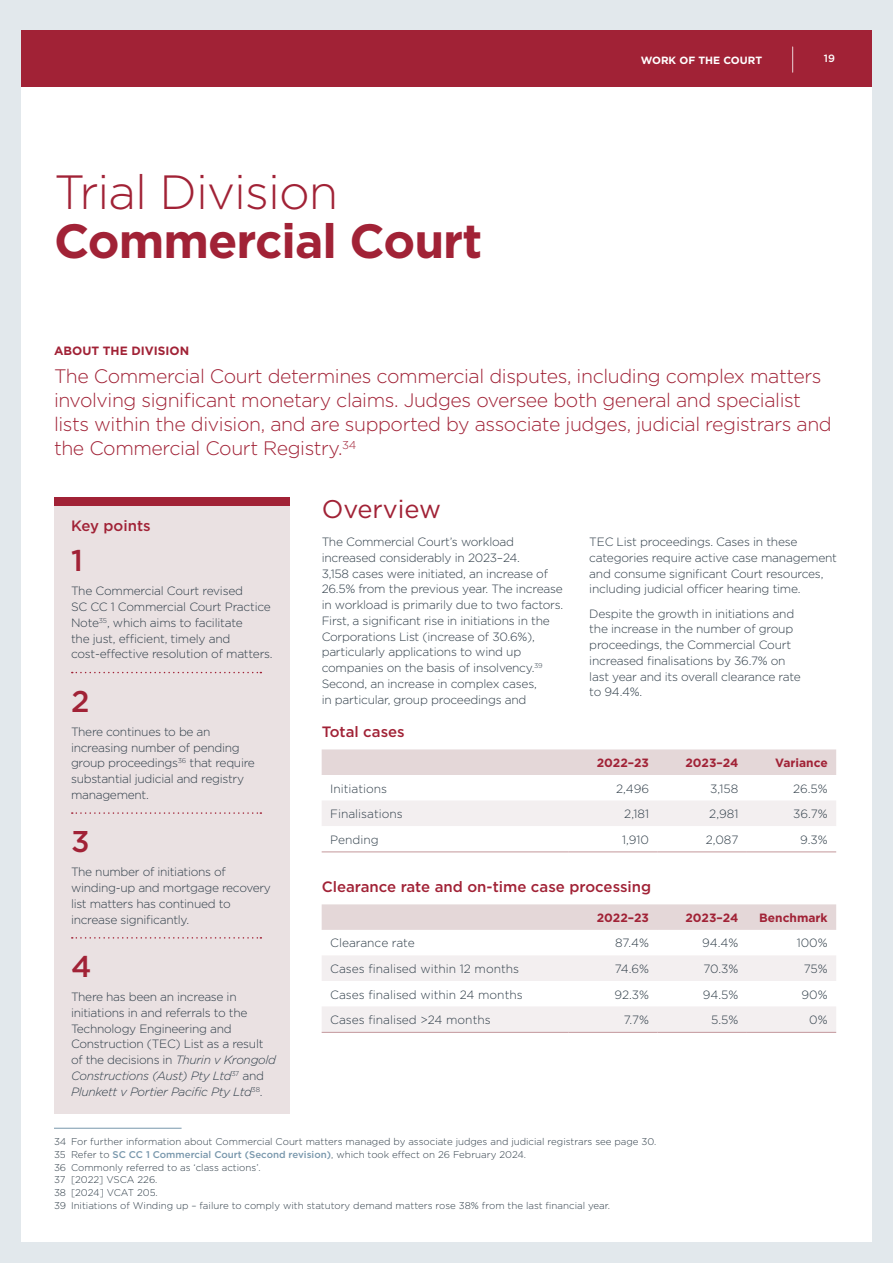
<style>
.page{position:relative;width:893px;height:1263px;background:#e2e8ec}
.page>*{position:absolute;margin:0;border:0;box-sizing:border-box;transform-origin:0 0}
.t1{font:700 48px "Gotham";letter-spacing:-.02em;color:#a12236}
.t2{font:300 48px "Gotham";letter-spacing:-.02em;color:#a12236}
.t3{font:500 30px "Gotham";color:#a12236}
.t4{font:25.5px "Gotham";color:#a12236}
.t5{font:300 19.5px/24px "Gotham";letter-spacing:-.02em;color:#a12236}
.t6{font:500 15px "Gotham";color:#a12236}
.t7{font:300 12px/15.8px "Gotham";letter-spacing:-.02em;color:#303e49}
.t8{font:300 12px "Gotham";color:#303e49}
.t9{font:700 12px "Gotham";color:#a12236}
.t10{font:700 10.5px "Gotham";color:#fff}
.t11{font:500 10.5px "Gotham";color:#fff}
.t12{font:300 9.75px/12.8px "Gotham";color:#303e49}
.s1{font-style:italic}
.s2{font-weight:500;color:#7897ac}
</style>
<div class="page">
<div style="left:21px;top:87px;width:851px;height:1155px;background:#fff"></div>
<div style="left:21px;top:30px;width:851px;height:57px;background:#a12236"></div>
<div style="left:54px;top:506px;width:235px;height:607px;background:#eae1e2"></div>
<div style="left:54px;top:497px;width:235px;height:9px;background:#a12236"></div>
<svg style="left:792px;top:47px;width:1px;height:25px"></svg>
<hr style="left:54px;top:1128px;width:128px;height:1px;background:#7897ac">
<svg style="left:72px;top:672px;width:189px;height:1px"></svg>
<svg style="left:72px;top:812px;width:189px;height:2px"></svg>
<svg style="left:72px;top:937px;width:189px;height:2px"></svg>
<svg style="left:322px;top:749px;width:514px;height:77px"></svg>
<hr style="left:322px;top:851px;width:246px;height:1px;background:#c3979b">
<hr style="left:568px;top:851px;width:90px;height:1px;background:#c3979b">
<hr style="left:658px;top:851px;width:89px;height:1px;background:#c3979b">
<hr style="left:747px;top:851px;width:89px;height:1px;background:#c3979b">
<svg style="left:322px;top:904px;width:514px;height:128px"></svg>
<hr style="left:322px;top:1032px;width:246px;height:1px;background:#c3979b">
<hr style="left:568px;top:1032px;width:90px;height:1px;background:#c3979b">
<hr style="left:658px;top:1032px;width:89px;height:1px;background:#c3979b">
<hr style="left:747px;top:1032px;width:89px;height:1px;background:#c3979b">
<h1 class="t2" style="left:54px;top:161px;width:286px">Trial Division</h1>
<h1 class="t1" style="left:54px;top:209px;width:430px">Commercial Court</h1>
<p class="t10" style="left:641px;top:53px;width:123px">WORK OF THE COURT</p>
<p class="t11" style="left:824px;top:52px;width:13px">19</p>
<p class="t9" style="left:54px;top:343px;width:137px">ABOUT THE DIVISION</p>
<p class="t5" style="left:54px;top:364px;width:779px">The Commercial Court determines commercial disputes, including complex matters involving significant monetary claims. Judges oversee both general and specialist lists within the division, and are supported by associate judges, judicial registrars and the Commercial Court Registry.<sup>34</sup></p>
<p class="t6" style="left:71px;top:515px;width:81px">Key points</p>
<h2 class="t3" style="left:71px;top:541px;width:13px">1</h2>
<p class="t7" style="left:71px;top:583px;width:203px">The Commercial Court revised<br>SC CC 1 Commercial Court Practice Note<sup>35</sup>, which aims to facilitate<br>the just, efficient, timely and cost-effective resolution of matters.</p>
<h2 class="t3" style="left:71px;top:681px;width:20px">2</h2>
<p class="t7" style="left:71px;top:723px;width:185px">There continues to be an increasing number of pending group proceedings<sup>36</sup> that require substantial judicial and registry management.</p>
<h2 class="t3" style="left:71px;top:822px;width:20px">3</h2>
<p class="t7" style="left:71px;top:864px;width:201px">The number of initiations of winding-up and mortgage recovery list matters has continued to increase significantly.</p>
<h2 class="t3" style="left:71px;top:947px;width:22px">4</h2>
<p class="t7" style="left:71px;top:989px;width:207px">There has been an increase in initiations in and referrals to the Technology Engineering and Construction (TEC) List as a result of the decisions in <span class="s1">Thurin v Krongold Constructions (Aust) Pty Ltd</span><sup>37</sup> and <span class="s1">Plunkett v Portier Pacific Pty Ltd</span><sup>38</sup>.</p>
<h3 class="t4" style="left:322px;top:492px;width:121px">Overview</h3>
<p class="t7" style="left:322px;top:534px;width:243px">The Commercial Court’s workload increased considerably in 2023–24.<br>3,158 cases were initiated, an increase of 26.5% from the previous year. The increase in workload is primarily due to two factors.<br>First, a significant rise in initiations in the Corporations List (increase of 30.6%), particularly applications to wind up companies on the basis of insolvency.<sup>39<br></sup>Second, an increase in complex cases,<br>in particular, group proceedings and</p>
<p class="t7" style="left:589px;top:534px;width:249px">TEC List proceedings. Cases in these categories require active case management and consume significant Court resources, including judicial officer hearing time.</p>
<p class="t7" style="left:589px;top:605px;width:213px">Despite the growth in initiations and the increase in the number of group proceedings, the Commercial Court increased finalisations by 36.7% on last year and its overall clearance rate to 94.4%.</p>
<p class="t6" style="left:322px;top:722px;width:85px">Total cases</p>
<p class="t9" style="left:597px;top:755px;width:54px">2022–23</p>
<p class="t9" style="left:685px;top:755px;width:54px">2023–24</p>
<p class="t9" style="left:775px;top:755px;width:54px">Variance</p>
<p class="t8" style="left:330px;top:781px;width:59px">Initiations</p>
<p class="t7" style="left:616px;top:780px;width:35px">2,496</p>
<p class="t7" style="left:710px;top:780px;width:30px">3,158</p>
<p class="t7" style="left:793px;top:780px;width:36px">26.5%</p>
<p class="t8" style="left:330px;top:806px;width:74px">Finalisations</p>
<p class="t7" style="left:624px;top:806px;width:26px">2,181</p>
<p class="t7" style="left:709px;top:806px;width:31px">2,981</p>
<p class="t7" style="left:793px;top:806px;width:36px">36.7%</p>
<p class="t8" style="left:330px;top:832px;width:50px">Pending</p>
<p class="t7" style="left:622px;top:831px;width:29px">1,910</p>
<p class="t7" style="left:706px;top:831px;width:34px">2,087</p>
<p class="t7" style="left:800px;top:831px;width:29px">9.3%</p>
<p class="t6" style="left:322px;top:877px;width:331px">Clearance rate and on-time case processing</p>
<p class="t9" style="left:597px;top:910px;width:54px">2022–23</p>
<p class="t9" style="left:685px;top:910px;width:54px">2023–24</p>
<p class="t9" style="left:759px;top:910px;width:70px">Benchmark</p>
<p class="t8" style="left:330px;top:936px;width:86px">Clearance rate</p>
<p class="t7" style="left:615px;top:935px;width:35px">87.4%</p>
<p class="t7" style="left:702px;top:935px;width:38px">94.4%</p>
<p class="t7" style="left:797px;top:935px;width:32px">100%</p>
<p class="t8" style="left:330px;top:961px;width:191px">Cases finalised within 12 months</p>
<p class="t7" style="left:615px;top:960px;width:36px">74.6%</p>
<p class="t7" style="left:703px;top:960px;width:37px">70.3%</p>
<p class="t7" style="left:804px;top:960px;width:25px">75%</p>
<p class="t8" style="left:330px;top:987px;width:194px">Cases finalised within 24 months</p>
<p class="t7" style="left:614px;top:986px;width:36px">92.3%</p>
<p class="t7" style="left:703px;top:986px;width:37px">94.5%</p>
<p class="t7" style="left:802px;top:986px;width:28px">90%</p>
<p class="t8" style="left:330px;top:1012px;width:162px">Cases finalised &gt;24 months</p>
<p class="t7" style="left:624px;top:1011px;width:27px">7.7%</p>
<p class="t7" style="left:711px;top:1011px;width:29px">5.5%</p>
<p class="t7" style="left:809px;top:1011px;width:20px">0%</p>
<p class="t12" style="left:54px;top:1135px;width:604px">34 For further information about Commercial Court matters managed by associate judges and judicial registrars see page 30.<br>35 Refer to <span class="s2">SC CC 1 Commercial Court (Second revision)</span>, which took effect on 26 February 2024.<br>36 Commonly referred to as ‘class actions’.<br>37 [2022] VSCA 226.<br>38 [2024] VCAT 205.<br>39 Initiations of Winding up – failure to comply with statutory demand matters rose 38% from the last financial year.</p>
</div>
